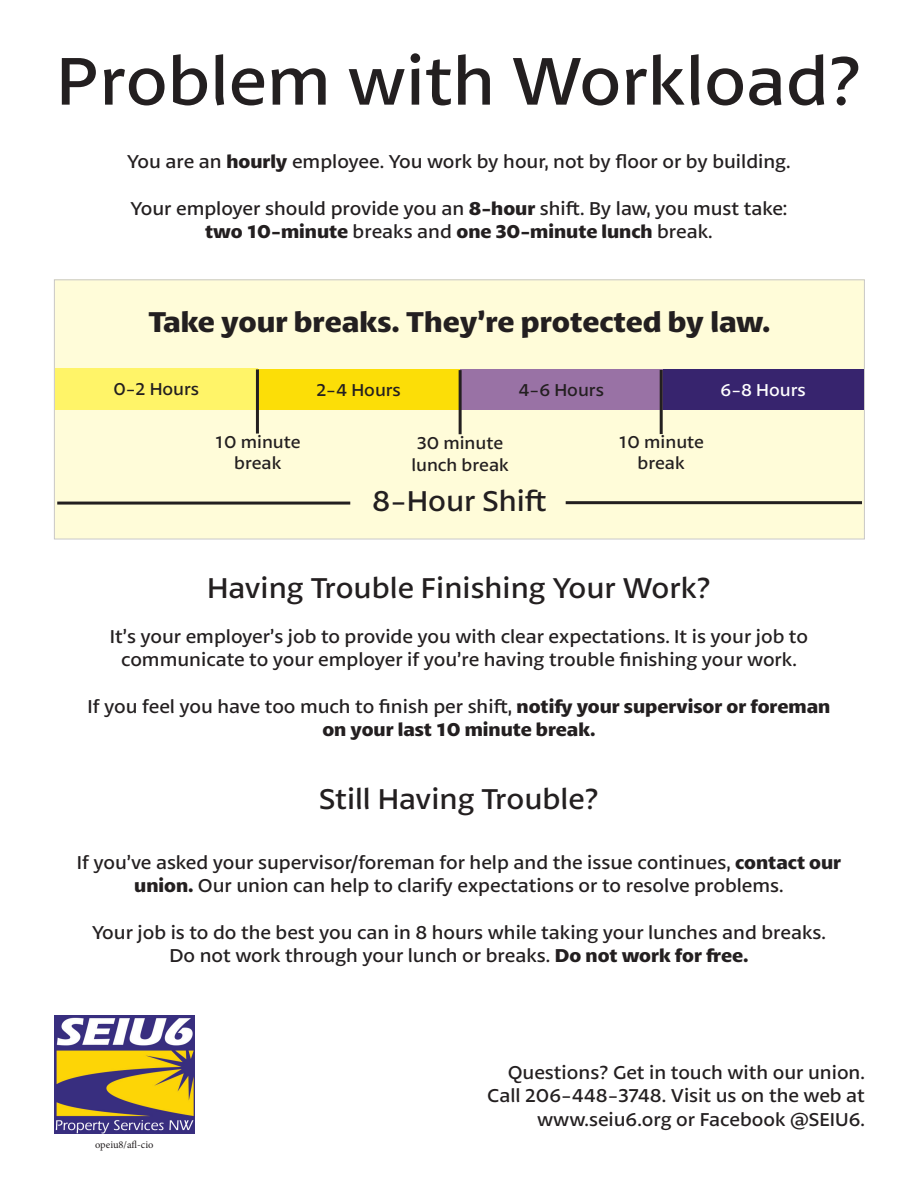
<style>
.page{position:relative;width:918px;height:1188px;background:#fff}
.page>*{position:absolute;margin:0;border:0;box-sizing:border-box;transform-origin:0 0}
.t1{font:70.5px "Petala Pro";color:#231f20}
.t2{font:30px "Petala Pro";color:#231f20}
.t3{font:700 30px "Petala Pro";color:#231f20}
.t4{font:19.5px/23.4px "Petala Pro";color:#231f20;text-align:center}
.t5{font:700 19.5px/23.4px "Petala Pro";color:#231f20;text-align:center}
.t6{font:18px/21.6px "Petala Pro";color:#231f20;text-align:center}
.t7{font:18px "Petala Pro";color:#fff}
.t8{font:10.5px "Minion Pro";color:#231f20}
.s1{font-weight:700}
.s2{font-weight:400}
</style>
<div class="page">
<div style="left:54px;top:280px;width:810px;height:259px;background:#fffcd9"></div>
<div style="left:257px;top:369px;width:203px;height:40px;background:#fcde07"></div>
<div style="left:55px;top:368px;width:203px;height:41px;background:#fff468"></div>
<div style="left:662px;top:369px;width:202px;height:40px;background:#37246e"></div>
<div style="left:460px;top:369px;width:202px;height:41px;background:#9972a5"></div>
<hr style="left:256px;top:369px;width:3px;height:65px;background:#231f20">
<hr style="left:459px;top:370px;width:3px;height:64px;background:#231f20">
<hr style="left:660px;top:370px;width:3px;height:64px;background:#231f20">
<hr style="left:566px;top:501px;width:296px;height:3px;background:#231f20">
<hr style="left:57px;top:502px;width:293px;height:3px;background:#231f20">
<img style="left:54px;top:1015px;width:140px;height:119px">
<h1 class="t1" style="left:56px;top:43px;width:807px">Problem with Workload?</h1>
<p class="t4" style="left:127px;top:150px;width:665px">You are an <span class="s1">hourly</span> employee. You work by hour, not by floor or by building.</p>
<p class="t4" style="left:131px;top:197px;width:658px">Your employer should provide you an <span class="s1">8-hour</span> shift. By law, you must take: <span class="s1">two 10-minute</span> breaks and <span class="s1">one 30-minute lunch</span> break.</p>
<h2 class="t3" style="left:149px;top:305px;width:623px">Take your breaks. They’re protected by law.</h2>
<p class="t6" style="left:113px;top:379px;width:87px">0-2 Hours</p>
<p class="t7" style="left:721px;top:380px;width:87px">6-8 Hours</p>
<p class="t6" style="left:316px;top:379px;width:86px">2-4 Hours</p>
<p class="t6" style="left:518px;top:379px;width:87px">4-6 Hours</p>
<p class="t6" style="left:215px;top:432px;width:87px">10 minute break</p>
<p class="t6" style="left:411px;top:433px;width:99px">30 minute lunch break</p>
<p class="t6" style="left:618px;top:431px;width:87px">10 minute break</p>
<h2 class="t2" style="left:372px;top:484px;width:176px">8-Hour Shift</h2>
<h2 class="t2" style="left:207px;top:571px;width:505px">Having Trouble Finishing Your Work?</h2>
<p class="t4" style="left:110px;top:625px;width:700px">It’s your employer’s job to provide you with clear expectations. It is your job to communicate to your employer if you’re having trouble finishing your work.</p>
<p class="t5" style="left:88px;top:695px;width:744px"><span class="s2">If you feel you have too much to finish per shift,</span> notify your supervisor or foreman on your last 10 minute break.</p>
<h2 class="t2" style="left:319px;top:783px;width:281px">Still Having Trouble?</h2>
<p class="t4" style="left:77px;top:851px;width:766px">If you’ve asked your supervisor/foreman for help and the issue continues, <span class="s1">contact our union.</span> Our union can help to clarify expectations or to resolve problems.</p>
<p class="t4" style="left:92px;top:921px;width:735px">Your job is to do the best you can in 8 hours while taking your lunches and breaks.<br>Do not work through your lunch or breaks. <span class="s1">Do not work for free.</span></p>
<p class="t8" style="left:95px;top:1138px;width:60px">opeiu8/afl-cio</p>
<p class="t4" style="left:487px;top:1061px;width:379px;text-align:right">Questions? Get in touch with our union.<br>Call 206-448-3748. Visit us on the web at www.seiu6.org or Facebook @SEIU6.</p>
</div>
